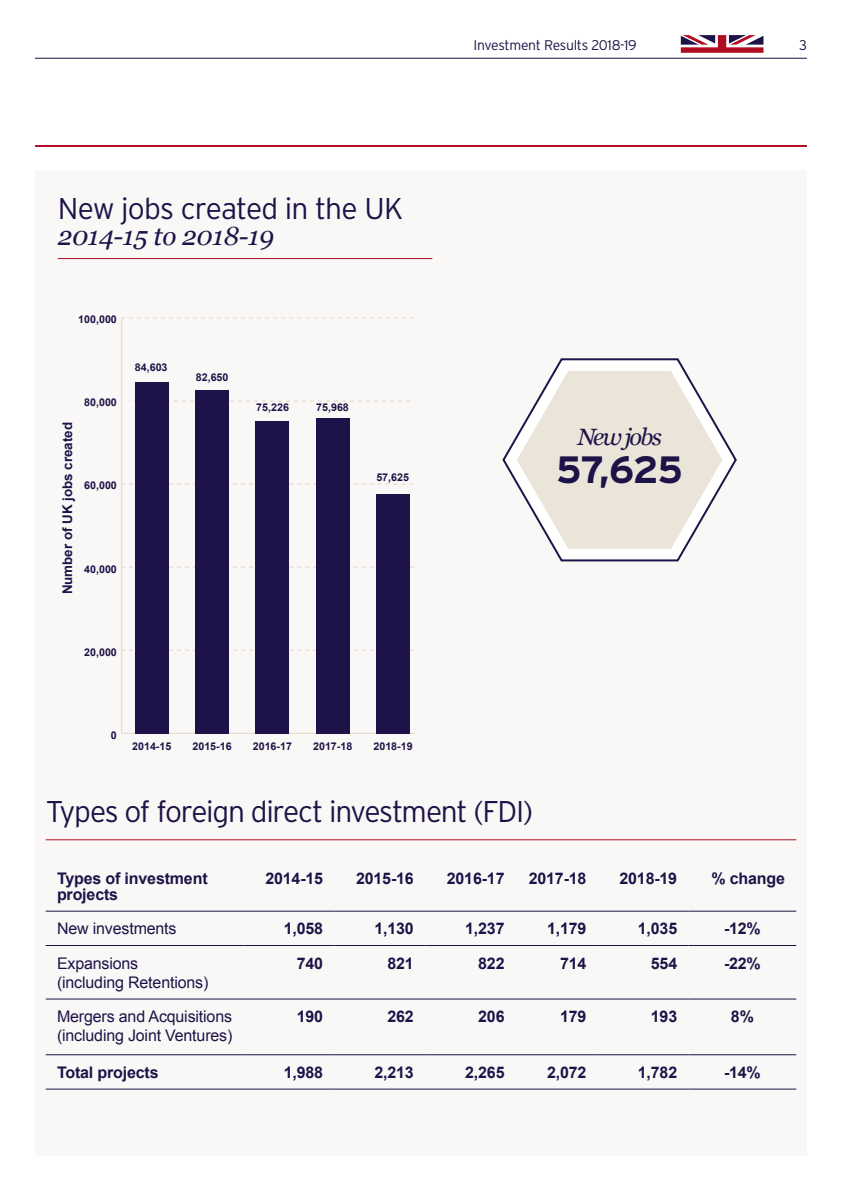
<style>
.page{position:relative;width:842px;height:1191px;background:#fff}
.page>*{position:absolute;margin:0;border:0;box-sizing:border-box;transform-origin:0 0}
.t1{font:700 38px "Interstate";color:#1e1348}
.Pull_Out_-_Title_lig{font:300 30px "Interstate";letter-spacing:-.04em;color:#1e1348}
.t2{font:italic 26.2px "Georgia";letter-spacing:-.01em;color:#1e1348}
.t3{font:italic 23.6px "Georgia";letter-spacing:-.08em;color:#1e1348}
.Table_text_8pt{font:700 16px/16px "Arial";letter-spacing:-.01em;color:#1e1348}
.Table_text_8pt-2{font:16px/19.2px "Arial";letter-spacing:-.01em;color:#1e1348}
.t4{font:300 14px "Interstate";letter-spacing:-.02em;color:#1e1348}
.t5{font:700 13.4px "Arial";color:#1e1348}
.t6{font:700 10.6px "Arial";color:#1e1348}
</style>
<div class="page">
<div style="left:35px;top:170px;width:772px;height:985px;background:#faf8f6"></div>
<hr style="left:121px;top:318px;width:1px;height:415px;background:#e5ddd0">
<hr style="left:122px;top:732px;width:293px;height:2px;background:#e5ddd0">
<svg style="left:122px;top:649px;width:292px;height:2px"></svg>
<svg style="left:122px;top:566px;width:292px;height:2px"></svg>
<svg style="left:122px;top:483px;width:292px;height:2px"></svg>
<svg style="left:128px;top:400px;width:282px;height:2px"></svg>
<svg style="left:121px;top:317px;width:293px;height:2px"></svg>
<div style="left:135px;top:382px;width:34px;height:351px;background:#1e1348"></div>
<div style="left:195px;top:390px;width:34px;height:343px;background:#1e1348"></div>
<div style="left:256px;top:421px;width:33px;height:312px;background:#1e1348"></div>
<div style="left:316px;top:418px;width:34px;height:315px;background:#1e1348"></div>
<div style="left:376px;top:494px;width:34px;height:239px;background:#1e1348"></div>
<hr style="left:58px;top:258px;width:374px;height:1px;background:#b00d23">
<hr style="left:46px;top:839px;width:750px;height:1px;background:#b00d23">
<hr style="left:46px;top:998px;width:198px;height:1px;background:#1e1348">
<hr style="left:244px;top:998px;width:90px;height:1px;background:#1e1348">
<hr style="left:334px;top:998px;width:91px;height:1px;background:#1e1348">
<hr style="left:425px;top:998px;width:91px;height:1px;background:#1e1348">
<hr style="left:516px;top:998px;width:82px;height:1px;background:#1e1348">
<hr style="left:598px;top:998px;width:90px;height:1px;background:#1e1348">
<hr style="left:688px;top:998px;width:108px;height:1px;background:#1e1348">
<hr style="left:46px;top:1054px;width:198px;height:1px;background:#1e1348">
<hr style="left:244px;top:1054px;width:90px;height:1px;background:#1e1348">
<hr style="left:334px;top:1054px;width:91px;height:1px;background:#1e1348">
<hr style="left:425px;top:1054px;width:91px;height:1px;background:#1e1348">
<hr style="left:516px;top:1054px;width:82px;height:1px;background:#1e1348">
<hr style="left:598px;top:1054px;width:90px;height:1px;background:#1e1348">
<hr style="left:688px;top:1054px;width:108px;height:1px;background:#1e1348">
<hr style="left:46px;top:945px;width:198px;height:1px;background:#1e1348">
<hr style="left:244px;top:945px;width:90px;height:1px;background:#1e1348">
<hr style="left:334px;top:945px;width:91px;height:1px;background:#1e1348">
<hr style="left:425px;top:945px;width:91px;height:1px;background:#1e1348">
<hr style="left:516px;top:945px;width:82px;height:1px;background:#1e1348">
<hr style="left:598px;top:945px;width:90px;height:1px;background:#1e1348">
<hr style="left:688px;top:945px;width:108px;height:1px;background:#1e1348">
<hr style="left:46px;top:910px;width:198px;height:1px;background:#1e1348">
<hr style="left:244px;top:910px;width:90px;height:1px;background:#1e1348">
<hr style="left:334px;top:910px;width:91px;height:1px;background:#1e1348">
<hr style="left:425px;top:910px;width:91px;height:1px;background:#1e1348">
<hr style="left:516px;top:910px;width:82px;height:1px;background:#1e1348">
<hr style="left:598px;top:910px;width:90px;height:1px;background:#1e1348">
<hr style="left:688px;top:910px;width:108px;height:1px;background:#1e1348">
<hr style="left:46px;top:1088px;width:198px;height:1px;background:#1e1348">
<hr style="left:244px;top:1088px;width:90px;height:1px;background:#1e1348">
<hr style="left:334px;top:1088px;width:91px;height:1px;background:#1e1348">
<hr style="left:425px;top:1088px;width:91px;height:1px;background:#1e1348">
<hr style="left:516px;top:1088px;width:82px;height:1px;background:#1e1348">
<hr style="left:598px;top:1088px;width:90px;height:1px;background:#1e1348">
<hr style="left:688px;top:1088px;width:108px;height:1px;background:#1e1348">
<svg style="left:502px;top:358px;width:235px;height:204px"></svg>
<svg style="left:517px;top:371px;width:205px;height:178px"></svg>
<hr style="left:35px;top:145px;width:772px;height:2px;background:#b00d23">
<hr style="left:35px;top:58px;width:772px;height:1px;background:#1e1348">
<svg style="left:681px;top:35px;width:82px;height:18px"></svg>
<h2 class="Pull_Out_-_Title_lig" style="left:58px;top:190px;width:347px">New jobs created in the UK</h2>
<h3 class="t2" style="left:58px;top:217px;width:218px">2014-15 to 2018-19</h3>
<p class="t6" style="left:78px;top:313px;width:40px">100,000</p>
<p class="t5" style="left:59px;top:594px;width:174px;rotate:-90deg">Number of UK jobs created</p>
<p class="t6" style="left:84px;top:396px;width:34px">80,000</p>
<p class="t6" style="left:84px;top:479px;width:34px">60,000</p>
<p class="t6" style="left:84px;top:562px;width:34px">40,000</p>
<p class="t6" style="left:135px;top:360px;width:34px">84,603</p>
<p class="t6" style="left:84px;top:645px;width:34px">20,000</p>
<p class="t6" style="left:196px;top:370px;width:34px">82,650</p>
<p class="t6" style="left:256px;top:400px;width:34px">75,226</p>
<p class="t6" style="left:316px;top:400px;width:34px">75,968</p>
<p class="t6" style="left:376px;top:470px;width:34px">57,625</p>
<p class="t6" style="left:111px;top:728px;width:7px">0</p>
<p class="t6" style="left:132px;top:739px;width:41px">2014-15</p>
<p class="t6" style="left:192px;top:739px;width:41px">2015-16</p>
<p class="t6" style="left:253px;top:739px;width:41px">2016-17</p>
<p class="t6" style="left:313px;top:739px;width:41px">2017-18</p>
<p class="t6" style="left:373px;top:739px;width:41px">2018-19</p>
<p class="t4" style="left:474px;top:36px;width:165px">Investment Results 2018-19</p>
<p class="t4" style="left:799px;top:36px;width:9px">3</p>
<h3 class="t3" style="left:577px;top:420px;width:86px">New jobs</h3>
<h1 class="t1" style="left:556px;top:447px;width:128px">57,625</h1>
<p class="Pull_Out_-_Title_lig" style="left:46px;top:793px;width:489px">Types of foreign direct investment (FDI)</p>
<p class="Table_text_8pt" style="left:57px;top:870px;width:152px">Types of investment projects</p>
<p class="Table_text_8pt" style="left:265px;top:870px;width:59px">2014-15</p>
<p class="Table_text_8pt" style="left:356px;top:870px;width:59px">2015-16</p>
<p class="Table_text_8pt" style="left:447px;top:870px;width:59px">2016-17</p>
<p class="Table_text_8pt" style="left:529px;top:870px;width:59px">2017-18</p>
<p class="Table_text_8pt" style="left:619px;top:870px;width:59px">2018-19</p>
<p class="Table_text_8pt" style="left:711px;top:870px;width:75px">% change</p>
<p class="Table_text_8pt-2" style="left:57px;top:919px;width:121px">New investments</p>
<p class="Table_text_8pt" style="left:284px;top:921px;width:41px">1,058</p>
<p class="Table_text_8pt" style="left:374px;top:921px;width:41px">1,130</p>
<p class="Table_text_8pt" style="left:465px;top:921px;width:41px">1,237</p>
<p class="Table_text_8pt" style="left:547px;top:921px;width:41px">1,179</p>
<p class="Table_text_8pt" style="left:638px;top:921px;width:41px">1,035</p>
<p class="Table_text_8pt" style="left:724px;top:921px;width:38px">-12%</p>
<p class="Table_text_8pt-2" style="left:57px;top:953px;width:83px">Expansions</p>
<p class="Table_text_8pt-2" style="left:57px;top:972px;width:153px">(including Retentions)</p>
<p class="Table_text_8pt" style="left:297px;top:955px;width:28px">740</p>
<p class="Table_text_8pt" style="left:387px;top:955px;width:28px">821</p>
<p class="Table_text_8pt" style="left:478px;top:955px;width:28px">822</p>
<p class="Table_text_8pt" style="left:560px;top:955px;width:28px">714</p>
<p class="Table_text_8pt" style="left:651px;top:955px;width:28px">554</p>
<p class="Table_text_8pt" style="left:724px;top:955px;width:38px">-22%</p>
<p class="Table_text_8pt-2" style="left:57px;top:1007px;width:177px">Mergers and Acquisitions (including Joint Ventures)</p>
<p class="Table_text_8pt" style="left:297px;top:1009px;width:28px">190</p>
<p class="Table_text_8pt" style="left:387px;top:1009px;width:28px">262</p>
<p class="Table_text_8pt" style="left:478px;top:1009px;width:28px">206</p>
<p class="Table_text_8pt" style="left:560px;top:1009px;width:28px">179</p>
<p class="Table_text_8pt" style="left:651px;top:1009px;width:28px">193</p>
<p class="Table_text_8pt" style="left:731px;top:1009px;width:24px">8%</p>
<p class="Table_text_8pt" style="left:57px;top:1064px;width:103px">Total projects</p>
<p class="Table_text_8pt" style="left:284px;top:1064px;width:41px">1,988</p>
<p class="Table_text_8pt" style="left:374px;top:1064px;width:41px">2,213</p>
<p class="Table_text_8pt" style="left:465px;top:1064px;width:41px">2,265</p>
<p class="Table_text_8pt" style="left:547px;top:1064px;width:41px">2,072</p>
<p class="Table_text_8pt" style="left:638px;top:1064px;width:41px">1,782</p>
<p class="Table_text_8pt" style="left:724px;top:1064px;width:38px">-14%</p>
</div>
